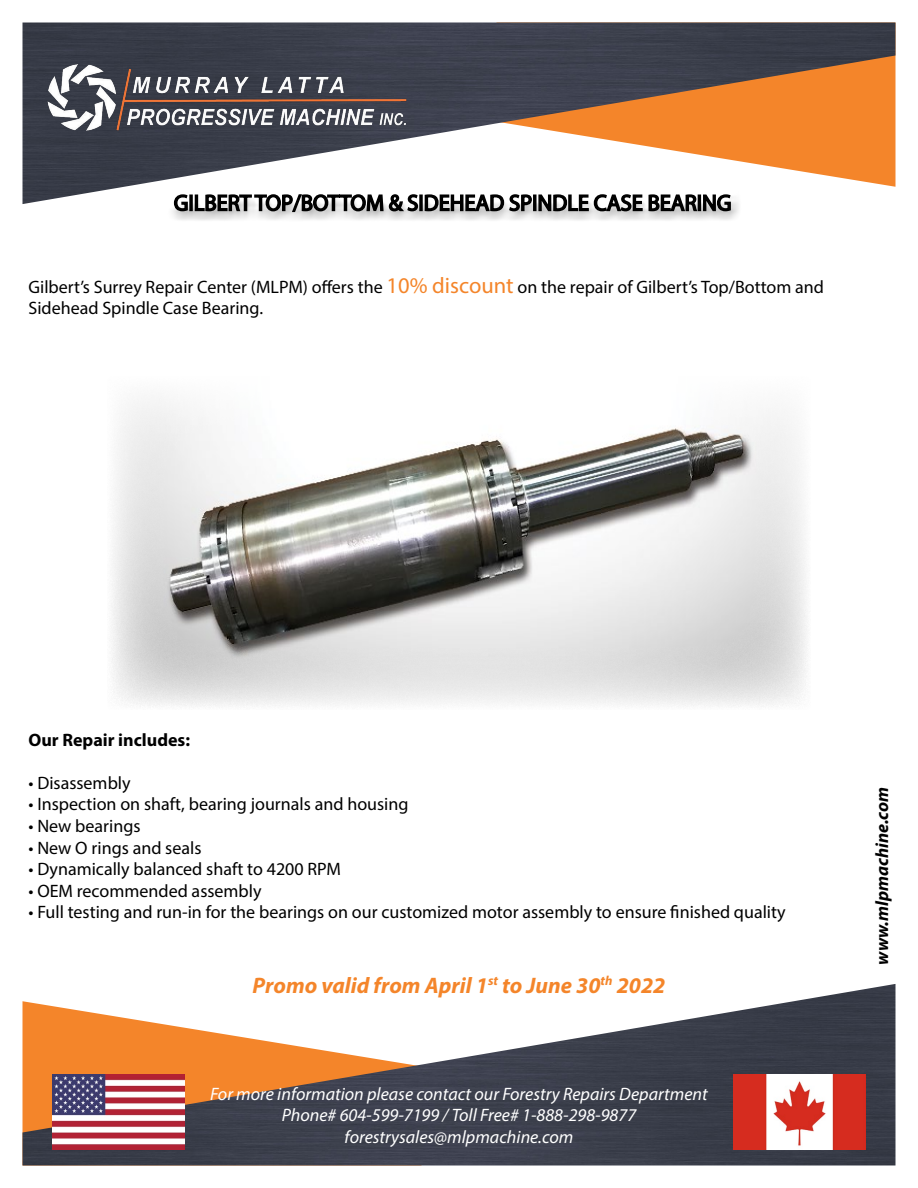
<style>
.page{position:relative;width:918px;height:1188px;background:#fff}
.page>*{position:absolute;margin:0;border:0;box-sizing:border-box;transform-origin:0 0}
.t1{font:italic 700 22.5px "Myriad Pro";color:#f4852a}
.t2{font:18px/21.6px "Myriad Pro";color:#000}
.t3{font:italic 18px/21.6px "Myriad Pro";color:#fff;text-align:center}
.t4{font:italic 700 18px "Myriad Pro";color:#000}
.t5{font:700 18px "Myriad Pro";color:#000}
.s1{font-size:22.5px;color:#f4852a}
</style>
<div class="page">
<img style="left:23px;top:23px;width:872px;height:181px">
<img style="left:23px;top:984px;width:872px;height:181px">
<img style="left:44px;top:50px;width:374px;height:95px">
<img style="left:52px;top:1075px;width:132px;height:75px">
<img style="left:734px;top:1075px;width:132px;height:75px">
<div style="left:167px;top:187px;width:575px;height:36px;background:#000;opacity:.25"></div>
<svg style="left:173px;top:184px;width:559px;height:37px"></svg>
<img style="left:111px;top:399px;width:696px;height:307px">
<p class="t2" style="left:28px;top:276px;width:797px">Gilbert’s Surrey Repair Center (MLPM) offers the <span class="s1">10% discount</span> on the repair of Gilbert’s Top/Bottom and<br>Sidehead Spindle Case Bearing.</p>
<p class="t5" style="left:28px;top:728px;width:163px">Our Repair includes:</p>
<p class="t2" style="left:28px;top:772px;width:104px">• Disassembly</p>
<p class="t2" style="left:28px;top:793px;width:382px">• Inspection on shaft, bearing journals and housing</p>
<p class="t2" style="left:28px;top:815px;width:114px">• New bearings</p>
<p class="t2" style="left:28px;top:836px;width:175px">• New O rings and seals</p>
<p class="t2" style="left:28px;top:858px;width:314px">• Dynamically balanced shaft to 4200 RPM</p>
<p class="t2" style="left:28px;top:880px;width:235px">• OEM recommended assembly</p>
<p class="t2" style="left:28px;top:901px;width:759px">• Full testing and run-in for the bearings on our customized motor assembly to ensure finished quality</p>
<p class="t1" style="left:253px;top:970px;width:414px">Promo valid from April 1<sup>st</sup> to June 30<sup>th</sup> 2022</p>
<p class="t3" style="left:210px;top:1082px;width:499px">For more information please contact our Forestry Repairs Department<br>Phone# 604-599-7199 / Toll Free# 1-888-298-9877 forestrysales@mlpmachine.com</p>
<p class="t4" style="left:870px;top:965px;width:179px;rotate:-90deg">www.mlpmachine.com</p>
</div>
